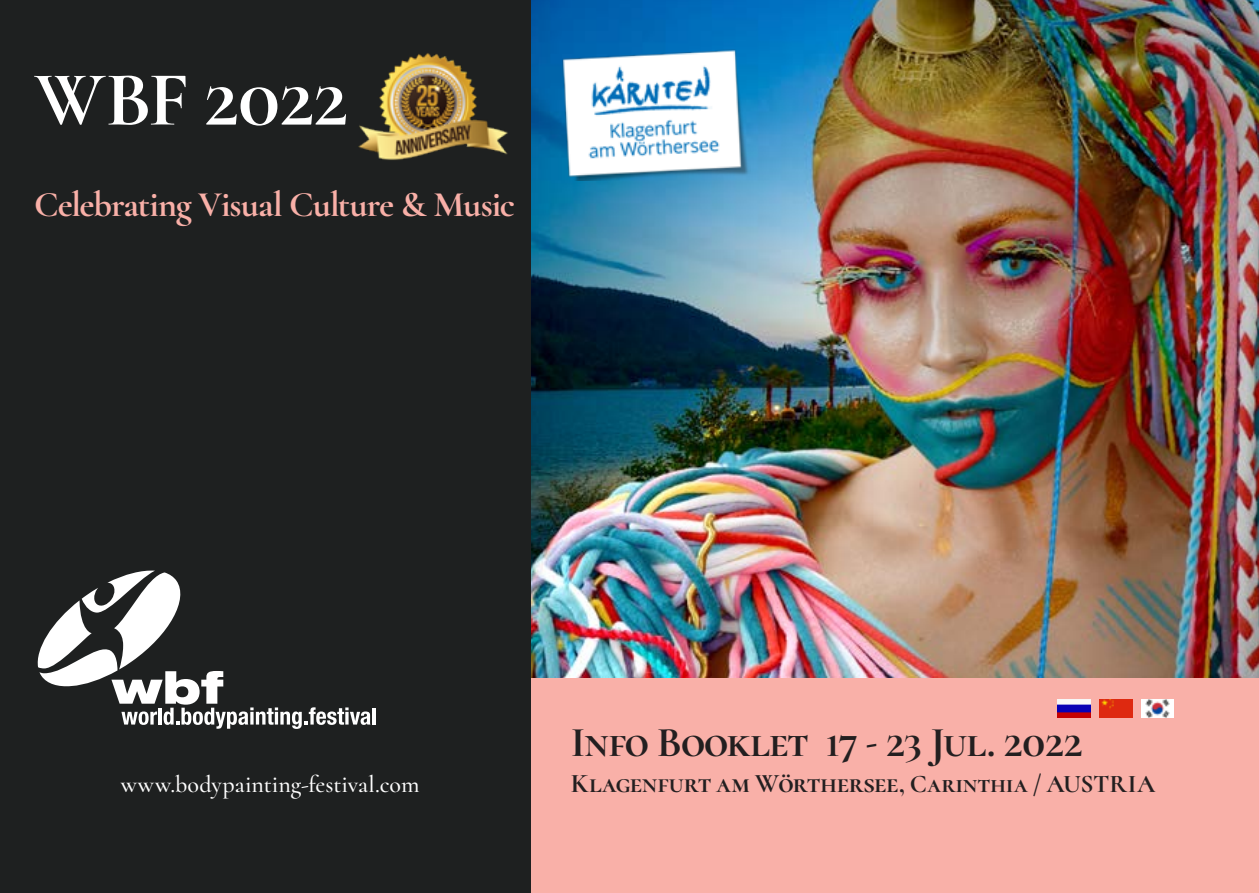
<style>
.page{position:relative;width:1259px;height:893px;background:#fff}
.page>*{position:absolute;margin:0;border:0;box-sizing:border-box;transform-origin:0 0}
.Header_46_SC{font:700 78px "Cormorant SC";letter-spacing:-.015em;color:#fff}
.Header_46_SC-2{font:700 42.6px "Cormorant SC";letter-spacing:-.025em;color:#231f20}
.Header_27{font:700 36px "Cormorant Garamond";letter-spacing:-.025em;color:#f9b0a8}
.Header_46_SC-3{font:700 27px "Cormorant SC";letter-spacing:-.015em;color:#231f20}
.Text_11_No_Indent{font:500 24px "Cormorant";letter-spacing:.005em;color:#fff}
.s1{font-size:25.5px}
</style>
<div class="page">
<div style="left:0;top:0;width:531px;height:893px;background:#1e2020"></div>
<img style="left:531px;top:0;width:728px;height:679px">
<div style="left:531px;top:679px;width:728px;height:214px;background:#f9b0a8"></div>
<svg style="left:37px;top:570px;width:333px;height:159px"></svg>
<hr style="left:372px;top:708px;width:3px;height:17px;background:#fff">
<img style="left:358px;top:53px;width:150px;height:107px">
<img style="left:1057px;top:699px;width:33px;height:18px">
<img style="left:1099px;top:699px;width:33px;height:18px">
<img style="left:1141px;top:699px;width:33px;height:18px">
<img style="left:560px;top:47px;width:190px;height:133px">
<p class="Header_46_SC" style="left:34px;top:51px;width:315px">WBF 2022</p>
<p class="Header_27" style="left:34px;top:182px;width:482px">Celebrating Visual Culture &amp; Music</p>
<p class="Text_11_No_Indent" style="left:121px;top:770px;width:300px">www.bodypainting-festival.com</p>
<p class="Header_46_SC-2" style="left:571px;top:716px;width:513px">Info Booklet 17 - 23 Jul. 2022</p>
<p class="Header_46_SC-3" style="left:571px;top:767px;width:586px">Klagenfurt am Wörthersee, <span class="s1">Carinthia / AUSTRIA</span></p>
</div>
